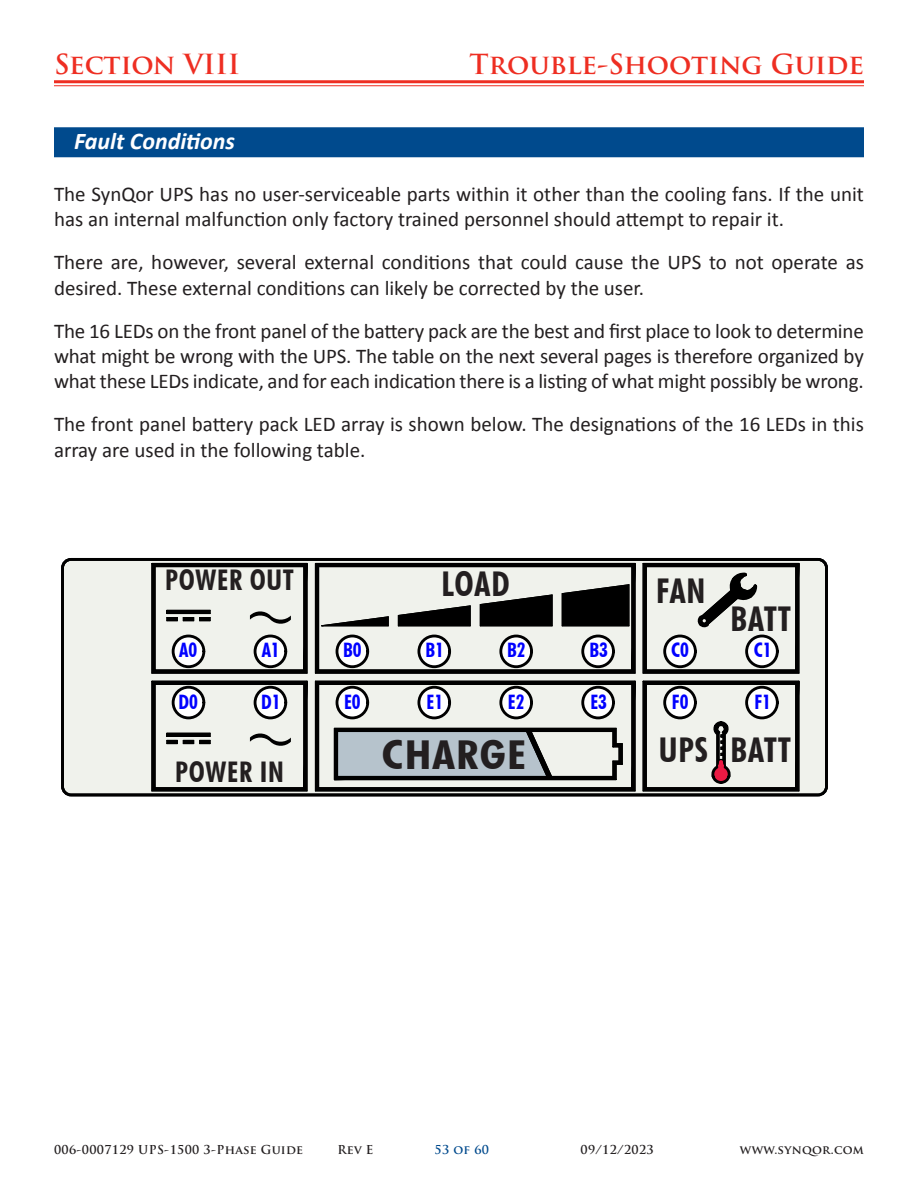
<style>
.page{position:relative;width:918px;height:1188px;background:#fff}
.page>*{position:absolute;margin:0;border:0;box-sizing:border-box;transform-origin:0 0}
.t1{font:700 condensed 39.9px "Futura BT";letter-spacing:.025em;color:#231f20;scale:1.21 1}
.t2{font:700 condensed 34.2px "Futura BT";letter-spacing:.025em;color:#231f20}
.t3{font:700 condensed 28.5px "Futura BT";letter-spacing:.025em;color:#231f20}
.TOC_Section{font:700 27px "Trajan Pro";color:#ee2e22}
.Section_Subhead{font:italic 700 24px "Calibri";color:#fff}
.Body{font:21px/25.2px "Calibri";color:#231f20}
.t4{font:700 condensed 19.95px "Futura BT";letter-spacing:-.005em;color:#00f}
.t5{font:700 12px "Trajan Pro";letter-spacing:.025em;color:#231f20}
.t6{font:700 12px "Trajan Pro";color:#004a8d}
</style>
<div class="page">
<hr style="left:54px;top:80px;width:810px;height:3px;background:#ee2e22">
<hr style="left:54px;top:85px;width:810px;height:1px;background:#ee2e22">
<div style="left:54px;top:127px;width:810px;height:30px;background:#004a8d"></div>
<div style="left:63px;top:559px;width:764px;height:236px;background:#f0f2ec;border-radius:9px"></div>
<svg style="left:149px;top:558px;width:651px;height:239px"></svg>
<div style="left:172px;top:686px;width:33px;height:33px;background:#fff;border:3px solid #000;border-radius:50%"></div>
<div style="left:254px;top:686px;width:33px;height:33px;background:#fff;border:3px solid #000;border-radius:50%"></div>
<div style="left:336px;top:686px;width:33px;height:33px;background:#fff;border:3px solid #000;border-radius:50%"></div>
<div style="left:417px;top:686px;width:34px;height:33px;background:#fff;border:3px solid #000;border-radius:50%"></div>
<div style="left:172px;top:635px;width:33px;height:33px;background:#fff;border:3px solid #000;border-radius:50%"></div>
<div style="left:254px;top:635px;width:33px;height:33px;background:#fff;border:3px solid #000;border-radius:50%"></div>
<div style="left:336px;top:635px;width:33px;height:33px;background:#fff;border:3px solid #000;border-radius:50%"></div>
<div style="left:417px;top:635px;width:34px;height:33px;background:#fff;border:3px solid #000;border-radius:50%"></div>
<div style="left:499px;top:686px;width:34px;height:33px;background:#fff;border:3px solid #000;border-radius:50%"></div>
<div style="left:581px;top:686px;width:34px;height:33px;background:#fff;border:3px solid #000;border-radius:50%"></div>
<div style="left:663px;top:686px;width:34px;height:33px;background:#fff;border:3px solid #000;border-radius:50%"></div>
<div style="left:745px;top:686px;width:34px;height:33px;background:#fff;border:3px solid #000;border-radius:50%"></div>
<div style="left:499px;top:635px;width:34px;height:33px;background:#fff;border:3px solid #000;border-radius:50%"></div>
<div style="left:581px;top:635px;width:34px;height:33px;background:#fff;border:3px solid #000;border-radius:50%"></div>
<div style="left:663px;top:635px;width:34px;height:33px;background:#fff;border:3px solid #000;border-radius:50%"></div>
<div style="left:745px;top:635px;width:34px;height:33px;background:#fff;border:3px solid #000;border-radius:50%"></div>
<p class="TOC_Section" style="left:54px;top:48px;width:187px">Section VIII</p>
<p class="TOC_Section" style="left:470px;top:48px;width:396px">Trouble-Shooting Guide</p>
<p class="Section_Subhead" style="left:74px;top:126px;width:162px">Fault Conditions</p>
<p class="Body" style="left:54px;top:181px;width:811px">The SynQor UPS has no user-serviceable parts within it other than the cooling fans. If the unit has an internal malfunction only factory trained personnel should attempt to repair it.</p>
<p class="Body" style="left:54px;top:249px;width:811px">There are, however, several external conditions that could cause the UPS to not operate as desired. These external conditions can likely be corrected by the user.</p>
<p class="Body" style="left:54px;top:317px;width:811px;text-align:justify">The 16 LEDs on the front panel of the battery pack are the best and first place to look to determine what might be wrong with the UPS. The table on the next several pages is therefore organized by what these LEDs indicate, and for each indication there is a listing of what might possibly be wrong.</p>
<p class="Body" style="left:54px;top:411px;width:811px">The front panel battery pack LED array is shown below. The designations of the 16 LEDs in this array are used in the following table.</p>
<p class="t3" style="left:165px;top:562px;width:130px">POWER OUT</p>
<p class="t2" style="left:441px;top:563px;width:70px">LOAD</p>
<p class="t2" style="left:656px;top:570px;width:51px">FAN</p>
<p class="t2" style="left:731px;top:598px;width:62px">BATT</p>
<p class="t4" style="left:179px;top:638px;width:19px">A0</p>
<p class="t4" style="left:262px;top:638px;width:19px">A1</p>
<p class="t4" style="left:343px;top:638px;width:20px">B0</p>
<p class="t4" style="left:426px;top:638px;width:20px">B1</p>
<p class="t4" style="left:507px;top:638px;width:20px">B2</p>
<p class="t4" style="left:590px;top:638px;width:20px">B3</p>
<p class="t4" style="left:671px;top:638px;width:19px">C0</p>
<p class="t4" style="left:754px;top:638px;width:19px">C1</p>
<p class="t4" style="left:179px;top:690px;width:21px">D0</p>
<p class="t4" style="left:261px;top:690px;width:21px">D1</p>
<p class="t4" style="left:344px;top:690px;width:18px">E0</p>
<p class="t4" style="left:427px;top:690px;width:18px">E1</p>
<p class="t4" style="left:508px;top:690px;width:18px">E2</p>
<p class="t4" style="left:590px;top:690px;width:18px">E3</p>
<p class="t4" style="left:672px;top:690px;width:18px">F0</p>
<p class="t4" style="left:754px;top:690px;width:18px">F1</p>
<p class="t3" style="left:175px;top:755px;width:110px">POWER IN</p>
<p class="t1" style="left:382px;top:730px;width:121px">CHARGE</p>
<p class="t2" style="left:659px;top:729px;width:134px">UPS BATT</p>
<p class="t5" style="left:54px;top:1142px;width:251px">006-0007129 UPS-1500 3-Phase Guide</p>
<p class="t5" style="left:337px;top:1142px;width:38px">Rev E</p>
<p class="t6" style="left:435px;top:1142px;width:56px">53 of 60</p>
<p class="t5" style="left:580px;top:1142px;width:75px">09/12/2023</p>
<p class="t5" style="left:740px;top:1142px;width:126px">www.synqor.com</p>
</div>
